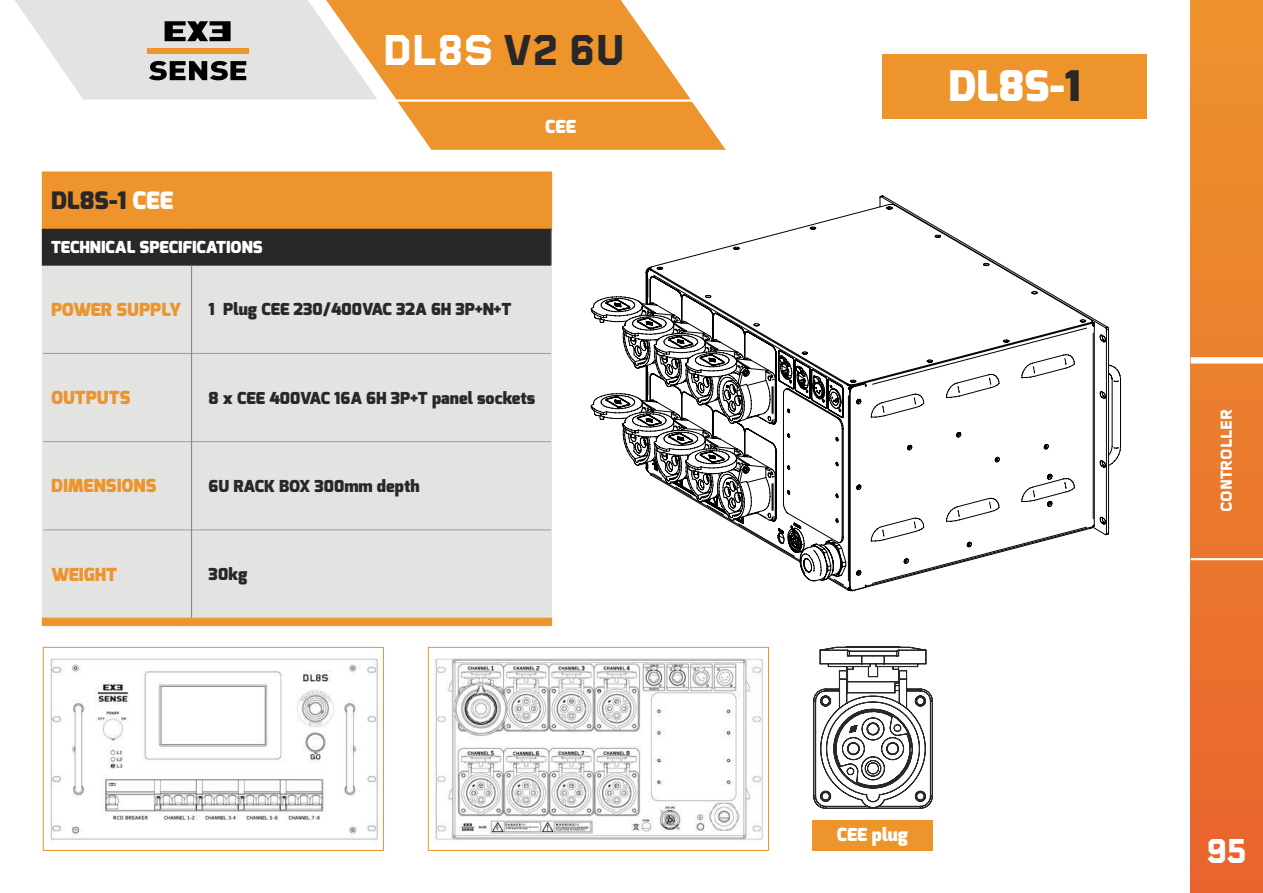
<style>
.page{position:relative;width:1263px;height:893px;background:#fff}
.page>*{position:absolute;margin:0;border:0;box-sizing:border-box;transform-origin:0 0}
.t1{font:800 45px "Foundry Gridnik W03";letter-spacing:.005em;color:#fff}
.t2{font:900 42px "Exo";color:#fff}
.t3{font:800 36px "Foundry Gridnik W03";color:#fff}
.t4{font:900 24px "Exo";color:#282828}
.t5{font:900 18px "Exo";color:#ed942c}
.t6{font:900 18px "Exo";color:#fff}
.t7{font:900 16.5px "Exo";color:#282828}
.t8{font:900 16.5px "Exo";color:#fff}
.t9{font:800 16.5px "Foundry Gridnik W03";color:#fff}
.s1{color:#282828}
.s2{color:#fff}
</style>
<div class="page">
<div style="left:1191px;top:0;width:72px;height:893px;background:linear-gradient(to bottom,#ed932d,#e9642f)"></div>
<div style="left:1191px;top:357px;width:72px;height:7px;background:#fff"></div>
<hr style="left:1191px;top:558px;width:72px;height:2px;background:#fff">
<svg style="left:326px;top:0;width:400px;height:150px;fill:#ed942c"></svg>
<svg style="left:15px;top:0;width:363px;height:99px;background:#dad5ce"></svg>
<div style="left:147px;top:48px;width:102px;height:5px;background:#ed942c"></div>
<svg style="left:813px;top:646px;width:120px;height:163px"></svg>
<div style="left:812px;top:820px;width:121px;height:31px;background:#ed942c"></div>
<svg style="left:590px;top:207px;width:531px;height:374px"></svg>
<div style="left:43px;top:173px;width:508px;height:452px;background:#ed942c"></div>
<div style="left:43px;top:229px;width:508px;height:36px;background:#282828"></div>
<div style="left:43px;top:266px;width:508px;height:352px;background:#e3e3e2"></div>
<hr style="left:42px;top:265px;width:1px;height:88px;background:#e3e3e2">
<hr style="left:42px;top:353px;width:1px;height:89px;background:#e3e3e2">
<hr style="left:42px;top:442px;width:1px;height:88px;background:#e3e3e2">
<hr style="left:42px;top:530px;width:1px;height:88px;background:#e3e3e2">
<hr style="left:43px;top:353px;width:148px;height:1px;background:#9d9d9c">
<hr style="left:192px;top:353px;width:359px;height:1px;background:#9d9d9c">
<hr style="left:43px;top:441px;width:148px;height:1px;background:#9d9d9c">
<hr style="left:192px;top:441px;width:359px;height:1px;background:#9d9d9c">
<hr style="left:43px;top:530px;width:148px;height:1px;background:#9d9d9c">
<hr style="left:192px;top:530px;width:359px;height:1px;background:#9d9d9c">
<hr style="left:42px;top:618px;width:150px;height:1px;background:#ed942c">
<hr style="left:192px;top:618px;width:360px;height:1px;background:#ed942c">
<hr style="left:42px;top:625px;width:150px;height:1px;background:#ed942c">
<hr style="left:192px;top:625px;width:360px;height:1px;background:#ed942c">
<hr style="left:42px;top:172px;width:150px;height:1px;background:#ed942c">
<hr style="left:192px;top:172px;width:360px;height:1px;background:#ed942c">
<hr style="left:42px;top:172px;width:1px;height:57px;background:#ed942c">
<hr style="left:551px;top:172px;width:1px;height:57px;background:#ed942c">
<hr style="left:42px;top:265px;width:150px;height:1px;background:#282828">
<hr style="left:192px;top:265px;width:359px;height:1px;background:#282828">
<hr style="left:42px;top:229px;width:1px;height:36px;background:#282828">
<hr style="left:551px;top:229px;width:1px;height:36px;background:#7a7c80">
<hr style="left:191px;top:265px;width:1px;height:88px;background:#7a7c80">
<hr style="left:191px;top:353px;width:1px;height:89px;background:#7a7c80">
<hr style="left:191px;top:442px;width:1px;height:88px;background:#7a7c80">
<hr style="left:191px;top:530px;width:1px;height:88px;background:#7a7c80">
<hr style="left:551px;top:265px;width:1px;height:88px;background:#e3e3e2">
<hr style="left:551px;top:353px;width:1px;height:89px;background:#e3e3e2">
<hr style="left:551px;top:442px;width:1px;height:88px;background:#e3e3e2">
<hr style="left:551px;top:530px;width:1px;height:88px;background:#e3e3e2">
<img style="left:434px;top:658px;width:329px;height:182px">
<div style="left:428px;top:647px;width:341px;height:204px;border:1px solid #ed942c"></div>
<img style="left:49px;top:658px;width:329px;height:185px">
<div style="left:43px;top:647px;width:341px;height:204px;border:1px solid #ed942c"></div>
<div style="left:882px;top:54px;width:265px;height:65px;background:#ed942c"></div>
<h1 class="t1" style="left:382px;top:22px;width:244px">DL8S <span class="s1">V2 6U</span></h1>
<h3 class="t4" style="left:51px;top:185px;width:124px">DL8S-1 <span class="s2">CEE</span></h3>
<p class="t8" style="left:51px;top:237px;width:213px">TECHNICAL SPECIFICATIONS</p>
<p class="t5" style="left:51px;top:298px;width:132px">POWER SUPPLY</p>
<p class="t7" style="left:209px;top:299px;width:304px">1 Plug CEE 230/400VAC 32A 6H 3P+N+T</p>
<p class="t6" style="left:545px;top:115px;width:32px">CEE</p>
<p class="t5" style="left:51px;top:386px;width:81px">OUTPUTS</p>
<p class="t7" style="left:209px;top:387px;width:328px">8 x CEE 400VAC 16A 6H 3P+T panel sockets</p>
<p class="t5" style="left:51px;top:474px;width:107px">DIMENSIONS</p>
<p class="t7" style="left:209px;top:475px;width:212px">6U RACK BOX 300mm depth</p>
<p class="t5" style="left:51px;top:563px;width:68px">WEIGHT</p>
<p class="t7" style="left:209px;top:563px;width:40px">30kg</p>
<h2 class="t2" style="left:948px;top:59px;width:134px">DL8S-<span class="s1">1</span></h2>
<p class="t6" style="left:837px;top:823px;width:73px">CEE plug</p>
<p class="t9" style="left:1216px;top:512px;width:105px;rotate:-90deg">CONTROLLER</p>
<h3 class="t3" style="left:1206px;top:829px;width:42px">95</h3>
</div>
